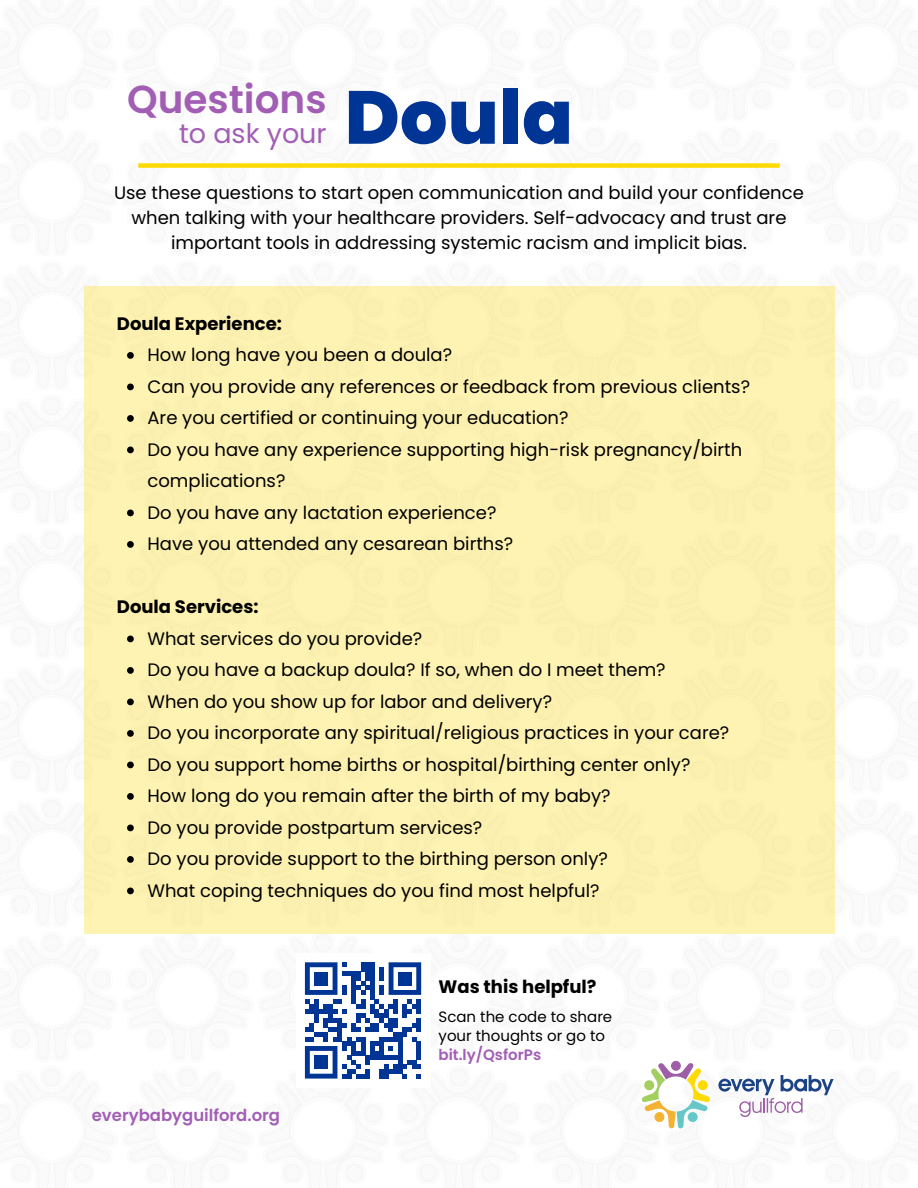
<style>
.page{position:relative;width:918px;height:1188px;background:#fff}
.page>*{position:absolute;margin:0;border:0;box-sizing:border-box;transform-origin:0 0}
.t1{font:600 39px "Poppins";color:#a25eb5}
.t2{font:27px "Poppins";color:#a25eb5}
.t3{font:18px/24.8px "Poppins";color:#000;text-align:center}
.t4{font:700 18px "Poppins";color:#000}
.t5{font:600 16.5px "Poppins";color:#a25eb5}
.t6{font:15px/19px "Poppins";color:#000}
.t7{font:600 15px "Poppins";color:#a25eb5}
.s1{font-weight:800;font-size:75px;color:#003595}
</style>
<div class="page">
<div style="left:84px;top:287px;width:750px;height:647px;background:#fdf2b1"></div>
<div style="left:138px;top:163px;width:642px;height:5px;background:#ffda00"></div>
<svg style="left:127px;top:352px;width:7px;height:7px"></svg>
<svg style="left:127px;top:384px;width:7px;height:6px"></svg>
<svg style="left:127px;top:415px;width:7px;height:7px"></svg>
<svg style="left:127px;top:447px;width:7px;height:6px"></svg>
<svg style="left:127px;top:510px;width:7px;height:6px"></svg>
<svg style="left:127px;top:541px;width:7px;height:7px"></svg>
<svg style="left:127px;top:636px;width:7px;height:6px"></svg>
<svg style="left:127px;top:667px;width:7px;height:7px"></svg>
<svg style="left:127px;top:699px;width:7px;height:6px"></svg>
<svg style="left:127px;top:730px;width:7px;height:7px"></svg>
<svg style="left:127px;top:762px;width:7px;height:6px"></svg>
<svg style="left:127px;top:793px;width:7px;height:7px"></svg>
<svg style="left:127px;top:825px;width:7px;height:6px"></svg>
<svg style="left:127px;top:856px;width:7px;height:7px"></svg>
<svg style="left:127px;top:888px;width:7px;height:6px"></svg>
<svg style="left:305px;top:962px;width:116px;height:117px"></svg>
<div style="left:314px;top:972px;width:14px;height:14px;background:#003595"></div>
<div style="left:398px;top:972px;width:14px;height:14px;background:#003595"></div>
<div style="left:314px;top:1055px;width:14px;height:14px;background:#003595"></div>
<svg style="left:642px;top:1061px;width:68px;height:67px"></svg>
<svg style="left:718px;top:1075px;width:116px;height:42px"></svg>
<h1 class="t1" style="left:127px;top:72px;width:448px">Questions <span class="s1">Doula</span></h1>
<h1 class="t2" style="left:179px;top:114px;width:149px">to ask your</h1>
<p class="t3" style="left:114px;top:181px;width:691px">Use these questions to start open communication and build your confidence when talking with your healthcare providers. Self-advocacy and trust are important tools in addressing systemic racism and implicit bias.</p>
<h2 class="t4" style="left:117px;top:311px;width:166px">Doula Experience:</h2>
<p class="t3" style="left:148px;top:342px;width:306px">How long have you been a doula?</p>
<p class="t3" style="left:148px;top:374px;width:604px">Can you provide any references or feedback from previous clients?</p>
<p class="t3" style="left:148px;top:405px;width:423px">Are you certified or continuing your education?</p>
<p class="t3" style="left:148px;top:433px;width:596px;line-height:31.5px;text-align:left">Do you have any experience supporting high-risk pregnancy/birth complications?</p>
<p class="t3" style="left:148px;top:500px;width:350px">Do you have any lactation experience?</p>
<p class="t3" style="left:148px;top:531px;width:367px">Have you attended any cesarean births?</p>
<h2 class="t4" style="left:117px;top:594px;width:143px">Doula Services:</h2>
<p class="t3" style="left:148px;top:626px;width:276px">What services do you provide?</p>
<p class="t3" style="left:148px;top:657px;width:520px">Do you have a backup doula? If so, when do I meet them?</p>
<p class="t3" style="left:148px;top:689px;width:406px">When do you show up for labor and delivery?</p>
<p class="t3" style="left:148px;top:720px;width:583px">Do you incorporate any spiritual/religious practices in your care?</p>
<p class="t3" style="left:148px;top:752px;width:544px">Do you support home births or hospital/birthing center only?</p>
<p class="t3" style="left:148px;top:783px;width:465px">How long do you remain after the birth of my baby?</p>
<p class="t3" style="left:148px;top:815px;width:336px">Do you provide postpartum services?</p>
<p class="t3" style="left:148px;top:846px;width:462px">Do you provide support to the birthing person only?</p>
<p class="t3" style="left:148px;top:878px;width:454px">What coping techniques do you find most helpful?</p>
<p class="t5" style="left:92px;top:1104px;width:190px">everybabyguilford.org</p>
<h2 class="t4" style="left:439px;top:975px;width:159px">Was this helpful?</h2>
<p class="t6" style="left:439px;top:1007px;width:175px">Scan the code to share your thoughts or go to</p>
<p class="t7" style="left:439px;top:1044px;width:104px">bit.ly/QsforPs</p>
</div>
